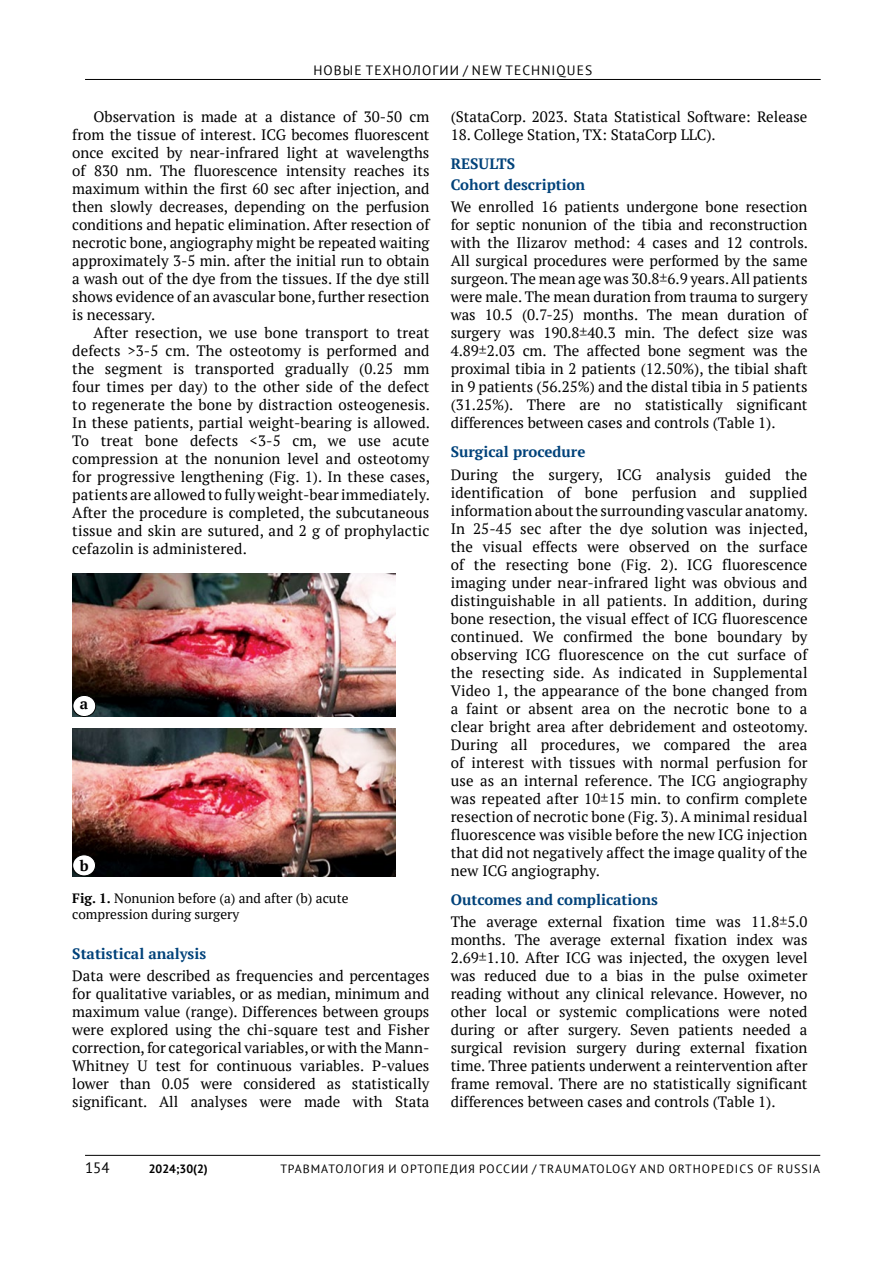
<style>
.page{position:relative;width:893px;height:1263px;background:#fff}
.page>*{position:absolute;margin:0;border:0;box-sizing:border-box;transform-origin:0 0}
.t1{font:15px/18px "PT Serif";color:#000;text-align:justify}
.t2{font:700 15px/20.7px "PT Serif";color:#00427a}
.t3{font:15px "PT Sans";color:#000}
.t4{font:700 15px "PT Serif";color:#000}
.t5{font:13.5px/16.2px "PT Serif";color:#000}
.t6{font:13.5px "PT Sans";letter-spacing:.08em;color:#000}
.t7{font:12px "PT Sans";letter-spacing:.08em;color:#000}
.t8{font:700 12px "PT Sans";color:#000}
.s1{font-weight:700}
</style>
<div class="page">
<hr style="left:85px;top:79px;width:736px;height:1px;background:#000">
<hr style="left:85px;top:1155px;width:735px;height:1px;background:#000">
<img style="left:72px;top:729px;width:324px;height:147px">
<img style="left:72px;top:574px;width:324px;height:143px">
<div style="left:73px;top:695px;width:23px;height:21px;background:#fff;border-radius:50%"></div>
<div style="left:72px;top:695px;width:24px;height:22px;border:1px solid #000;border-radius:50%"></div>
<div style="left:73px;top:855px;width:23px;height:21px;background:#fff;border-radius:50%"></div>
<div style="left:72px;top:854px;width:24px;height:22px;border:1px solid #000;border-radius:50%"></div>
<p class="t6" style="left:313px;top:61px;width:280px">НОВЫЕ ТЕХНОЛОГИИ / NEW TECHN IQUES</p>
<p class="t1" style="left:72px;top:108px;width:359px;text-indent:21px">Observation is made at a distance of 30-50 cm from the tissue of interest. ICG becomes fluorescent once excited by near-infrared light at wavelengths of 830 nm. The fluorescence intensity reaches its maximum within the first 60 sec after injection, and then slowly decreases, depending on the perfusion conditions and hepatic elimination. After resection of necrotic bone, angiography might be repeated waiting approximately 3-5 min. after the initial run to obtain a wash out of the dye from the tissues. If the dye still shows evidence of an avascular bone, further resection is necessary.</p>
<p class="t1" style="left:72px;top:324px;width:359px;text-indent:21px">After resection, we use bone transport to treat defects &gt;3-5 cm. The osteotomy is performed and the segment is transported gradually (0.25 mm four times per day) to the other side of the defect to regenerate the bone by distraction osteogenesis.<br>In these patients, partial weight-bearing is allowed.<br>To treat bone defects &lt;3-5 cm, we use acute compression at the nonunion level and osteotomy for progressive lengthening (Fig. 1). In these cases, patients are allowed to fully weight-bear immediately.<br>After the procedure is completed, the subcutaneous tissue and skin are sutured, and 2 g of prophylactic cefazolin is administered.</p>
<p class="t4" style="left:80px;top:696px;width:10px">а</p>
<p class="t4" style="left:80px;top:858px;width:10px">b</p>
<p class="t5" style="left:72px;top:891px;width:278px"><span class="s1">Fig. 1.</span> Nonunion before (а) and after (b) acute compression during surgery</p>
<p class="t2" style="left:72px;top:943px;width:135px">Statistical analysis</p>
<p class="t1" style="left:72px;top:967px;width:359px">Data were described as frequencies and percentages for qualitative variables, or as median, minimum and maximum value (range). Differences between groups were explored using the chi-square test and Fisher correction, for categorical variables, or with the Mann-Whitney U test for continuous variables. P-values lower than 0.05 were considered as statistically significant. All analyses were made with Stata</p>
<p class="t1" style="left:451px;top:108px;width:358px">(StataCorp. 2023. Stata Statistical Software: Release</p>
<p class="t1" style="left:451px;top:126px;width:267px">18. College Station, TX: StataCorp LLC).</p>
<p class="t2" style="left:451px;top:154px;width:136px">RESULTS<br>Cohort description</p>
<p class="t1" style="left:451px;top:198px;width:359px">We enrolled 16 patients undergone bone resection for septic nonunion of the tibia and reconstruction with the Ilizarov method: 4 cases and 12 controls.<br>All surgical procedures were performed by the same surgeon. The mean age was 30.8±6.9 years. All patients were male. The mean duration from trauma to surgery was 10.5 (0.7-25) months. The mean duration of surgery was 190.8±40.3 min. The defect size was 4.89±2.03 cm. The affected bone segment was the proximal tibia in 2 patients (12.50%), the tibial shaft in 9 patients (56.25%) and the distal tibia in 5 patients (31.25%). There are no statistically significant differences between cases and controls (Table 1).</p>
<p class="t2" style="left:451px;top:442px;width:136px">Surgical procedure</p>
<p class="t1" style="left:451px;top:466px;width:359px">During the surgery, ICG analysis guided the identification of bone perfusion and supplied information about the surrounding vascular anatomy.<br>In 25-45 sec after the dye solution was injected, the visual effects were observed on the surface of the resecting bone (Fig. 2). ICG fluorescence imaging under near-infrared light was obvious and distinguishable in all patients. In addition, during bone resection, the visual effect of ICG fluorescence continued. We confirmed the bone boundary by observing ICG fluorescence on the cut surface of the resecting side. As indicated in Supplemental Video 1, the appearance of the bone changed from a faint or absent area on the necrotic bone to a clear bright area after debridement and osteotomy.<br>During all procedures, we compared the area of interest with tissues with normal perfusion for use as an internal reference. The ICG angiography was repeated after 10±15 min. to confirm complete resection of necrotic bone (Fig. 3). A minimal residual fluorescence was visible before the new ICG injection that did not negatively affect the image quality of the new ICG angiography.</p>
<p class="t2" style="left:451px;top:890px;width:209px">Outcomes and complications</p>
<p class="t1" style="left:451px;top:913px;width:358px">The average external fixation time was 11.8±5.0 months. The average external fixation index was 2.69±1.10. After ICG was injected, the oxygen level was reduced due to a bias in the pulse oximeter reading without any clinical relevance. However, no other local or systemic complications were noted during or after surgery. Seven patients needed a surgical revision surgery during external fixation time. Three patients underwent a reintervention after frame removal. There are no statistically significant differences between cases and controls (Table 1).</p>
<p class="t3" style="left:85px;top:1158px;width:26px">154</p>
<p class="t8" style="left:149px;top:1160px;width:60px">2024;30(2)</p>
<p class="t7" style="left:280px;top:1161px;width:57px">ТРАВМАТОЛОГИ</p>
<p class="t7" style="left:378px;top:1161px;width:444px">Я И ОРТОПЕДИЯ РОССИИ / TRAUMATOLOGY AN D ORTHOPEDICS OF RUSSIA</p>
</div>
